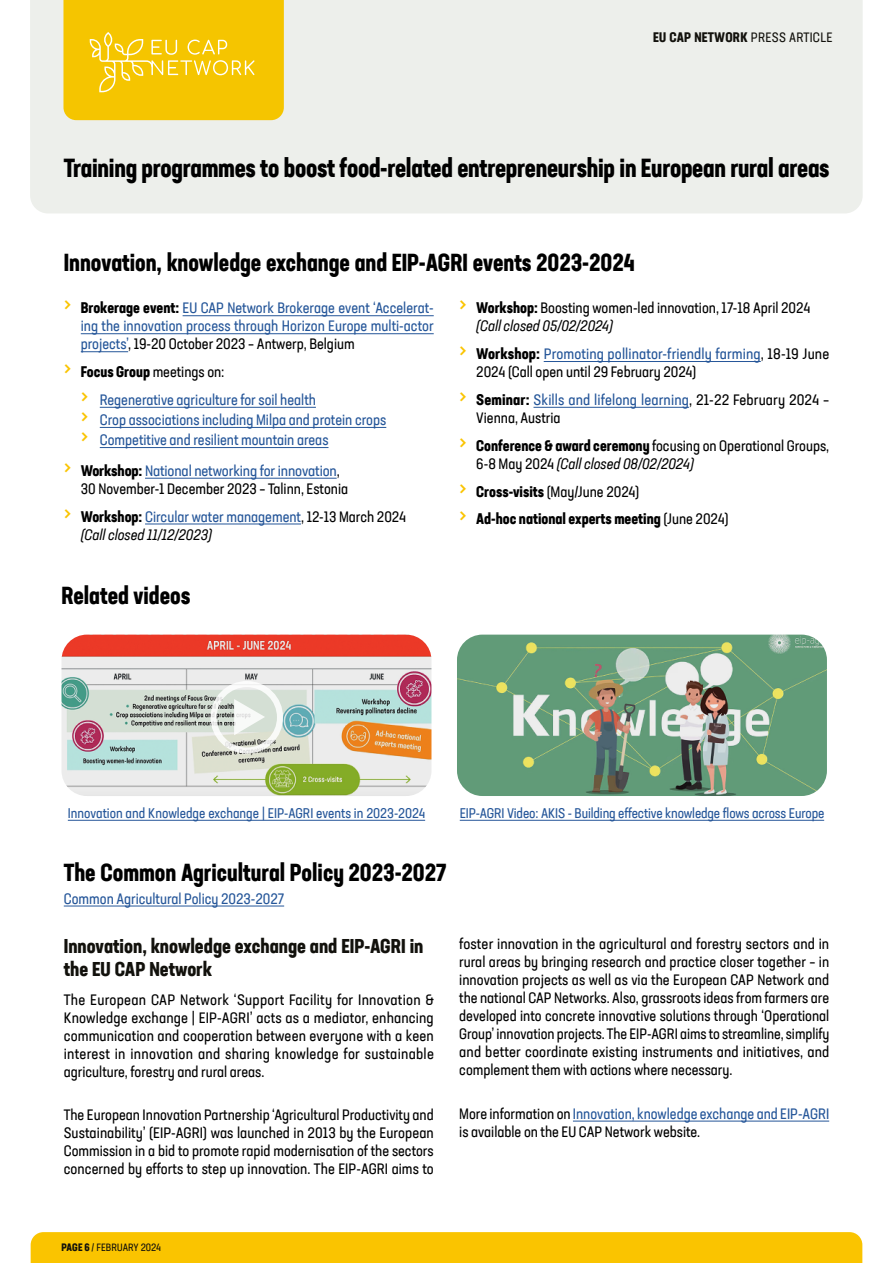
<style>
.page{position:relative;width:893px;height:1263px;background:#fff}
.page>*{position:absolute;margin:0;border:0;box-sizing:border-box;transform-origin:0 0}
.t1{font:700 condensed 25.5px "Neusa Next Std";letter-spacing:-.01em;color:#000;scale:.96 1}
.t2{font:700 condensed 24px "Neusa Next Std";color:#000;scale:.96 1}
.t3{font:700 condensed 19.5px/23.4px "Neusa Next Std";color:#12110c}
.t4{font:condensed 15px/18px "Neusa Next Std";color:#000}
.t5{font:condensed 15px/18px "Neusa Next Std";color:#255699}
.t6{font:700 condensed 15px/27.8px "Neusa Next Std";color:#000}
.t7{font:condensed 13.95px "Neusa Next Std";letter-spacing:-.01em;color:#255699}
.t8{font:700 condensed 13.5px "Neusa Next Std";letter-spacing:.015em;color:#12110c}
.t9{font:condensed 10.5px "Neusa Next Std";letter-spacing:.005em;color:#12110c}
.s1{font-weight:400}
.s2{font-size:22.5px;color:#fac400}
.s3{font-weight:700;color:#000}
.s4{color:#000}
.s5{font-weight:700}
.s6{color:#255699}
.s7{font-style:italic;color:#000}
.s8{font-style:italic}
.s9{font-weight:400;font-size:22.5px;color:#fac400}
</style>
<div class="page">
<div style="left:31px;top:1232px;width:831px;height:31px;background:#fac400"></div>
<div style="left:30px;top:0;width:833px;height:213px;background:#edefeb"></div>
<svg style="left:63px;top:0;width:221px;height:120px;background:#f5c70c"></svg>
<img style="left:62px;top:635px;width:369px;height:161px">
<img style="left:457px;top:635px;width:370px;height:161px">
<hr style="left:68px;top:820px;width:357px;height:1px;background:#255699">
<hr style="left:460px;top:820px;width:364px;height:1px;background:#255699">
<svg style="left:234px;top:699px;width:31px;height:36px"></svg>
<div style="left:210px;top:681px;width:73px;height:73px;border:6px solid #fff;border-radius:50%"></div>
<hr style="left:183px;top:315px;width:251px;height:1px;background:#255699">
<hr style="left:81px;top:333px;width:353px;height:1px;background:#255699">
<hr style="left:81px;top:351px;width:47px;height:1px;background:#255699">
<hr style="left:100px;top:407px;width:216px;height:1px;background:#255699">
<hr style="left:100px;top:427px;width:286px;height:1px;background:#255699">
<hr style="left:100px;top:447px;width:228px;height:1px;background:#255699">
<hr style="left:145px;top:478px;width:192px;height:1px;background:#255699">
<hr style="left:145px;top:524px;width:156px;height:1px;background:#255699">
<hr style="left:544px;top:361px;width:217px;height:1px;background:#255699">
<hr style="left:533px;top:407px;width:156px;height:1px;background:#255699">
<hr style="left:573px;top:1121px;width:256px;height:1px;background:#255699">
<hr style="left:64px;top:906px;width:220px;height:1px;background:#255699">
<p class="t8" style="left:653px;top:29px;width:181px">EU CAP NETWORK <span class="s1">PRESS ARTICLE</span></p>
<h1 class="t1" style="left:64px;top:151px;width:799px">Training programmes to boost food-related entrepreneurship in European rural areas</h1>
<h2 class="t2" style="left:64px;top:247px;width:597px">Innovation, knowledge exchange and EIP-AGRI events 2023-2024</h2>
<p class="t5" style="left:81px;top:299px;width:354px;text-align:justify;text-indent:-17px"><span class="s2">&gt;</span> <span class="s3">Brokerage event:</span> EU CAP Network Brokerage event ‘Accelerat&shy;ing the innovation process through Horizon Europe multi-actor projects’<span class="s4">, 19-20 October 2023 – Antwerp, Belgium</span></p>
<p class="t5" style="left:81px;top:358px;width:237px;line-height:27.8px;text-indent:-17px"><span class="s2">&gt;</span> <span class="s3">Focus Group</span> <span class="s4">meetings on:<br></span><span class="s2">&gt;</span> Regenerative agriculture for soil health</p>
<p class="t5" style="left:81px;top:410px;width:307px;line-height:20.1px"><span class="s2">&gt;</span> Crop associations including Milpa and protein crops <span class="s2">&gt;</span> Competitive and resilient mountain areas</p>
<p class="t4" style="left:81px;top:461px;width:269px;text-indent:-17px"><span class="s2">&gt;</span> <span class="s5">Workshop:</span> <span class="s6">National networking for innovation</span>,<br>30 November-1 December 2023 – Talinn, Estonia</p>
<p class="t5" style="left:81px;top:507px;width:327px;text-indent:-17px"><span class="s2">&gt;</span> <span class="s3">Workshop:</span> Circular water management<span class="s4">, 12-13 March 2024 </span><span class="s7">(Call closed 11/12/2023)</span></p>
<p class="t4" style="left:476px;top:299px;width:336px;text-indent:-17px"><span class="s2">&gt;</span> <span class="s5">Workshop:</span> Boosting women-led innovation, 17-18 April 2024 <span class="s8">(Call closed 05/02/2024)</span></p>
<p class="t4" style="left:476px;top:345px;width:354px;text-indent:-17px"><span class="s2">&gt;</span> <span class="s5">Workshop:</span> <span class="s6">Promoting pollinator-friendly farming</span>, 18-19 June<br>2024 (Call open until 29 February 2024)</p>
<p class="t4" style="left:476px;top:391px;width:354px;text-indent:-17px"><span class="s2">&gt;</span> <span class="s5">Seminar:</span> <span class="s6">Skills and lifelong learning</span>, 21-22 February 2024 –<br>Vienna, Austria</p>
<p class="t4" style="left:476px;top:436px;width:354px;text-indent:-17px"><span class="s2">&gt;</span> <span class="s5">Conference &amp; award ceremony</span> focusing on Operational Groups,<br>6-8 May 2024 <span class="s8">(Call closed 08/02/2024)</span></p>
<p class="t6" style="left:459px;top:477px;width:271px"><span class="s9">&gt;</span> Cross-visits <span class="s1">(May/June 2024)<br></span><span class="s9">&gt;</span> Ad-hoc national experts meeting <span class="s1">(June 2024)</span></p>
<h2 class="t2" style="left:62px;top:580px;width:136px">Related videos</h2>
<p class="t7" style="left:68px;top:805px;width:359px">Innovation and Knowledge exchange | EIP-AGRI events in 2023-2024</p>
<p class="t7" style="left:460px;top:805px;width:366px">EIP-AGRI Video: AKIS - Building effective knowledge flows across Europe</p>
<h2 class="t2" style="left:64px;top:857px;width:400px">The Common Agricultural Policy 2023-2027</h2>
<p class="t5" style="left:64px;top:889px;width:222px">Common Agricultural Policy 2023-2027</p>
<h3 class="t3" style="left:64px;top:934px;width:361px">Innovation, knowledge exchange and EIP-AGRI in the EU CAP Network</h3>
<p class="t4" style="left:64px;top:990px;width:372px;text-align:justify">The European CAP Network ‘Support Facility for Innovation &amp; Knowledge exchange | EIP-AGRI’ acts as a mediator, enhancing communication and cooperation between everyone with a keen interest in innovation and sharing knowledge for sustainable agriculture, forestry and rural areas.</p>
<p class="t4" style="left:64px;top:1106px;width:372px;text-align:justify">The European Innovation Partnership ‘Agricultural Productivity and Sustainability’ (EIP-AGRI) was launched in 2013 by the European Commission in a bid to promote rapid modernisation of the sectors concerned by efforts to step up innovation. The EIP-AGRI aims to</p>
<p class="t4" style="left:459px;top:935px;width:372px;text-align:justify">foster innovation in the agricultural and forestry sectors and in rural areas by bringing research and practice closer together – in innovation projects as well as via the European CAP Network and the national CAP Networks. Also, grassroots ideas from farmers are developed into concrete innovative solutions through ‘Operational Group’ innovation projects. The EIP-AGRI aims to streamline, simplify and better coordinate existing instruments and initiatives, and complement them with actions where necessary.</p>
<p class="t4" style="left:459px;top:1104px;width:372px">More information on <span class="s6">Innovation, knowledge exchange and EIP-AGRI </span>is available on the EU CAP Network website.</p>
<p class="t9" style="left:62px;top:1241px;width:101px"><span class="s5">PAGE 6</span> / FEBRUARY 2024</p>
</div>
